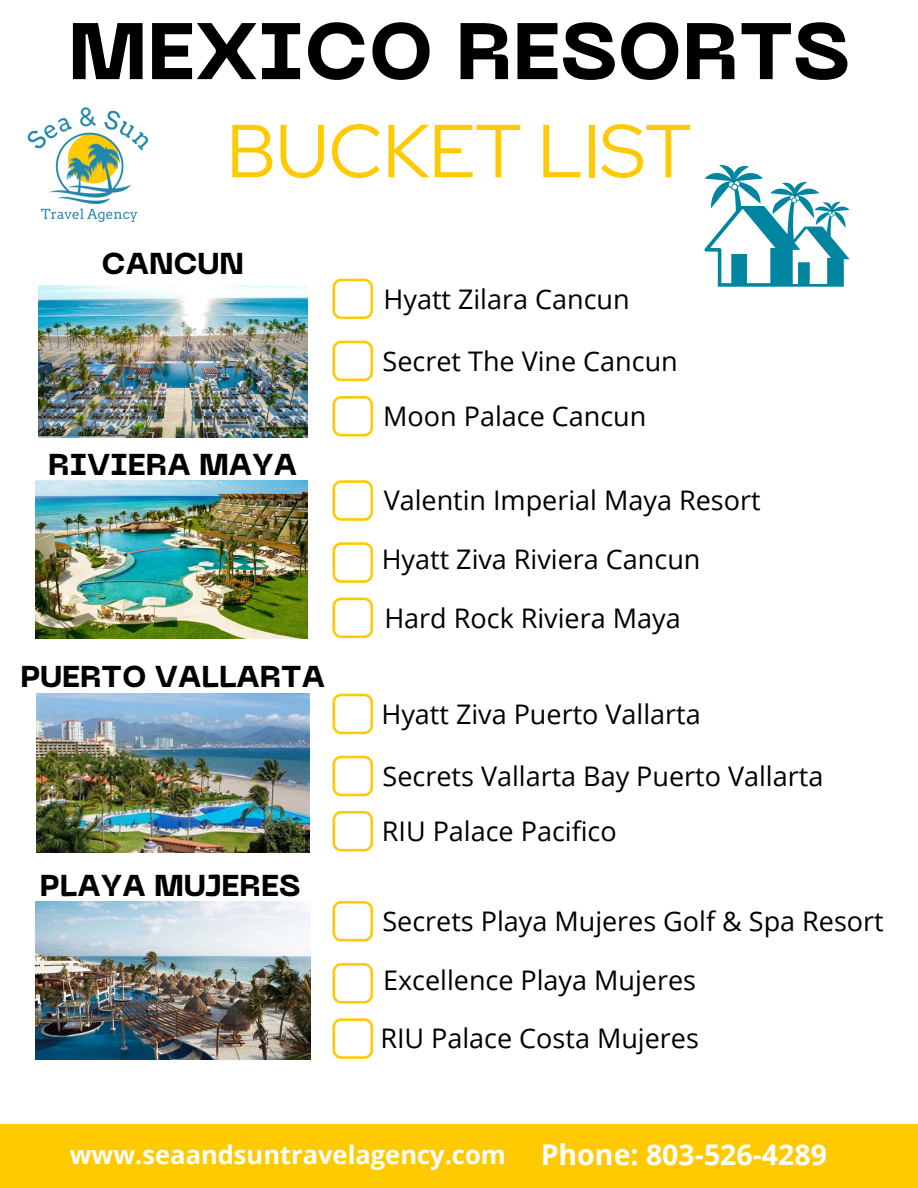
<style>
.page{position:relative;width:918px;height:1188px;background:#fff}
.page>*{position:absolute;margin:0;border:0;box-sizing:border-box;transform-origin:0 0}
.t1{font:800 79.5px "PP Neue Machina";color:#000}
.t2{font:75px "Red Hat Display";color:#ffca02}
.t3{font:800 30px "PP Neue Machina";color:#000}
.t4{font:27px/58.7px "Open Sans";color:#000}
.t5{font:700 25.5px "Open Sans";color:#fff}
.s1{font-size:28.5px}
</style>
<div class="page">
<div style="left:0;top:1124px;width:918px;height:63px;background:#ffca02"></div>
<img style="left:27px;top:107px;width:122px;height:115px">
<svg style="left:704px;top:165px;width:146px;height:122px"></svg>
<img style="left:38px;top:285px;width:269px;height:152px">
<img style="left:36px;top:480px;width:272px;height:158px">
<img style="left:37px;top:694px;width:272px;height:158px">
<img style="left:36px;top:901px;width:274px;height:159px">
<svg style="left:333px;top:279px;width:40px;height:40px"></svg>
<svg style="left:333px;top:341px;width:40px;height:40px"></svg>
<svg style="left:333px;top:396px;width:40px;height:40px"></svg>
<svg style="left:333px;top:480px;width:40px;height:41px"></svg>
<svg style="left:333px;top:542px;width:40px;height:41px"></svg>
<svg style="left:333px;top:598px;width:40px;height:40px"></svg>
<svg style="left:333px;top:694px;width:40px;height:40px"></svg>
<svg style="left:333px;top:756px;width:40px;height:40px"></svg>
<svg style="left:333px;top:811px;width:40px;height:41px"></svg>
<svg style="left:333px;top:901px;width:40px;height:41px"></svg>
<svg style="left:333px;top:963px;width:40px;height:41px"></svg>
<svg style="left:333px;top:1018px;width:40px;height:41px"></svg>
<h1 class="t1" style="left:68px;top:21px;width:783px">MEXICO RESORTS</h1>
<h2 class="t2" style="left:227px;top:101px;width:466px">BUCKET LIST</h2>
<p class="t3" style="left:102px;top:252px;width:144px">CANCUN</p>
<p class="t3" style="left:48px;top:453px;width:250px">RIVIERA MAYA</p>
<p class="t3" style="left:21px;top:665px;width:306px">PUERTO VALLARTA</p>
<p class="t3" style="left:40px;top:874px;width:262px">PLAYA MUJERES</p>
<p class="t4" style="left:384px;top:269px;width:248px">Hyatt Zilara Cancun</p>
<p class="t4" style="left:383px;top:331px;width:297px">Secret The Vine Cancun</p>
<p class="t4" style="left:383px;top:386px;width:265px">Moon Palace Cancun</p>
<p class="t4" style="left:384px;top:470px;width:378px">Valentin Imperial Maya Resort</p>
<p class="t4" style="left:382px;top:529px;width:320px">Hyatt Ziva Riviera Cancun</p>
<p class="t4" style="left:384px;top:588px;width:298px">Hard Rock Riviera Maya</p>
<p class="t4" style="left:381px;top:684px;width:321px">Hyatt Ziva Puerto Vallarta</p>
<p class="t4" style="left:383px;top:746px;width:442px">Secrets Vallarta Bay Puerto Vallarta</p>
<p class="t4" style="left:382px;top:801px;width:236px">RIU Palace Pacifico</p>
<p class="t4" style="left:382px;top:891px;width:503px">Secrets Playa Mujeres Golf &amp; Spa Resort</p>
<p class="t4" style="left:380px;top:950px;width:320px">Excellence Playa Mujeres<br>RIU Palace Costa Mujeres</p>
<p class="t5" style="left:70px;top:1136px;width:759px">www.seaandsuntravelagency.com <span class="s1">Phone: 803-526-4289</span></p>
</div>
